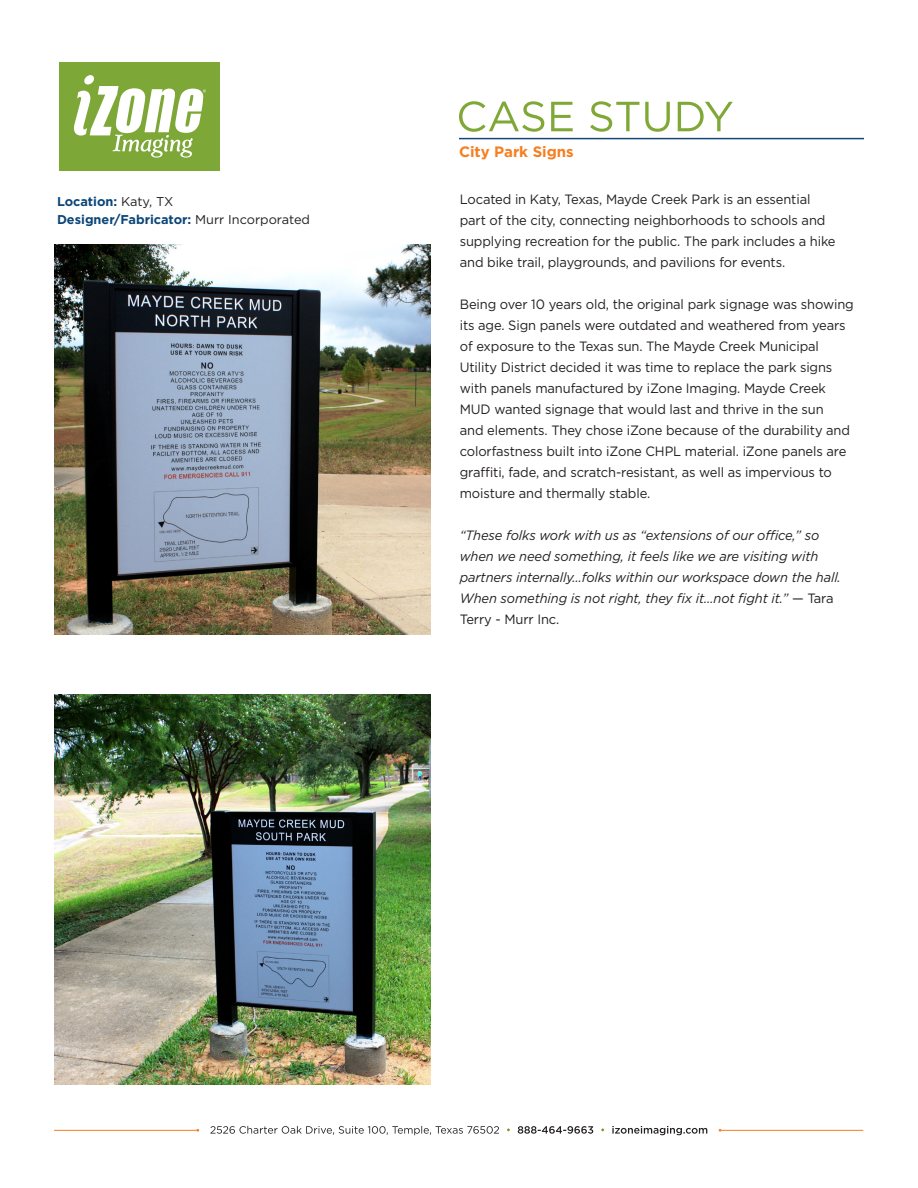
<style>
.page{position:relative;width:918px;height:1188px;background:#fff}
.page>*{position:absolute;margin:0;border:0;box-sizing:border-box;transform-origin:0 0}
.t1{font:700 15px "Gotham";color:#f57f21}
.t2{font:13.5px/21px "Gotham";letter-spacing:-.01em;color:#231f20;scale:.96 1}
.t3{font:italic 13.5px/21px "Gotham";letter-spacing:-.01em;color:#231f20;scale:.96 1}
.t4{font:700 12.75px/18px "Gotham";color:#0c4678}
.s1{font-weight:400;color:#231f20}
.s2{font-style:normal}
</style>
<div class="page">
<div style="left:60px;top:62px;width:160px;height:108px;background:#7da837"></div>
<svg style="left:74px;top:75px;width:132px;height:83px"></svg>
<svg style="left:612px;top:1126px;width:95px;height:9px"></svg>
<svg style="left:518px;top:1126px;width:75px;height:8px"></svg>
<svg style="left:210px;top:1126px;width:289px;height:9px"></svg>
<hr style="left:720px;top:1130px;width:143px;height:1px;background:#f57f21">
<hr style="left:54px;top:1130px;width:145px;height:1px;background:#f57f21">
<svg style="left:459px;top:101px;width:274px;height:31px"></svg>
<hr style="left:459px;top:138px;width:405px;height:1px;background:#154678">
<img style="left:54px;top:244px;width:376px;height:391px">
<img style="left:54px;top:694px;width:376px;height:391px">
<p class="t4" style="left:57px;top:192px;width:255px">Location: <span class="s1">Katy, TX<br></span>Designer/Fabricator: <span class="s1">Murr Incorporated</span></p>
<p class="t1" style="left:459px;top:141px;width:116px">City Park Signs</p>
<p class="t2" style="left:460px;top:189px;width:393px">Located in Katy, Texas, Mayde Creek Park is an essential part of the city, connecting neighborhoods to schools and supplying recreation for the public. The park includes a hike and bike trail, playgrounds, and pavilions for events.</p>
<p class="t2" style="left:460px;top:294px;width:412px">Being over 10 years old, the original park signage was showing its age. Sign panels were outdated and weathered from years of exposure to the Texas sun. The Mayde Creek Municipal Utility District decided it was time to replace the park signs with panels manufactured by iZone Imaging. Mayde Creek MUD wanted signage that would last and thrive in the sun<br>and elements. They chose iZone because of the durability and colorfastness built into iZone CHPL material. iZone panels are graffiti, fade, and scratch-resistant, as well as impervious to moisture and thermally stable.</p>
<p class="t3" style="left:460px;top:525px;width:399px">“These folks work with us as “extensions of our office,” so when we need something, it feels like we are visiting with partners internally…folks within our workspace down the hall.<br>When something is not right, they fix it…not fight it.” <span class="s2">— Tara Terry - Murr Inc.</span></p>
</div>
